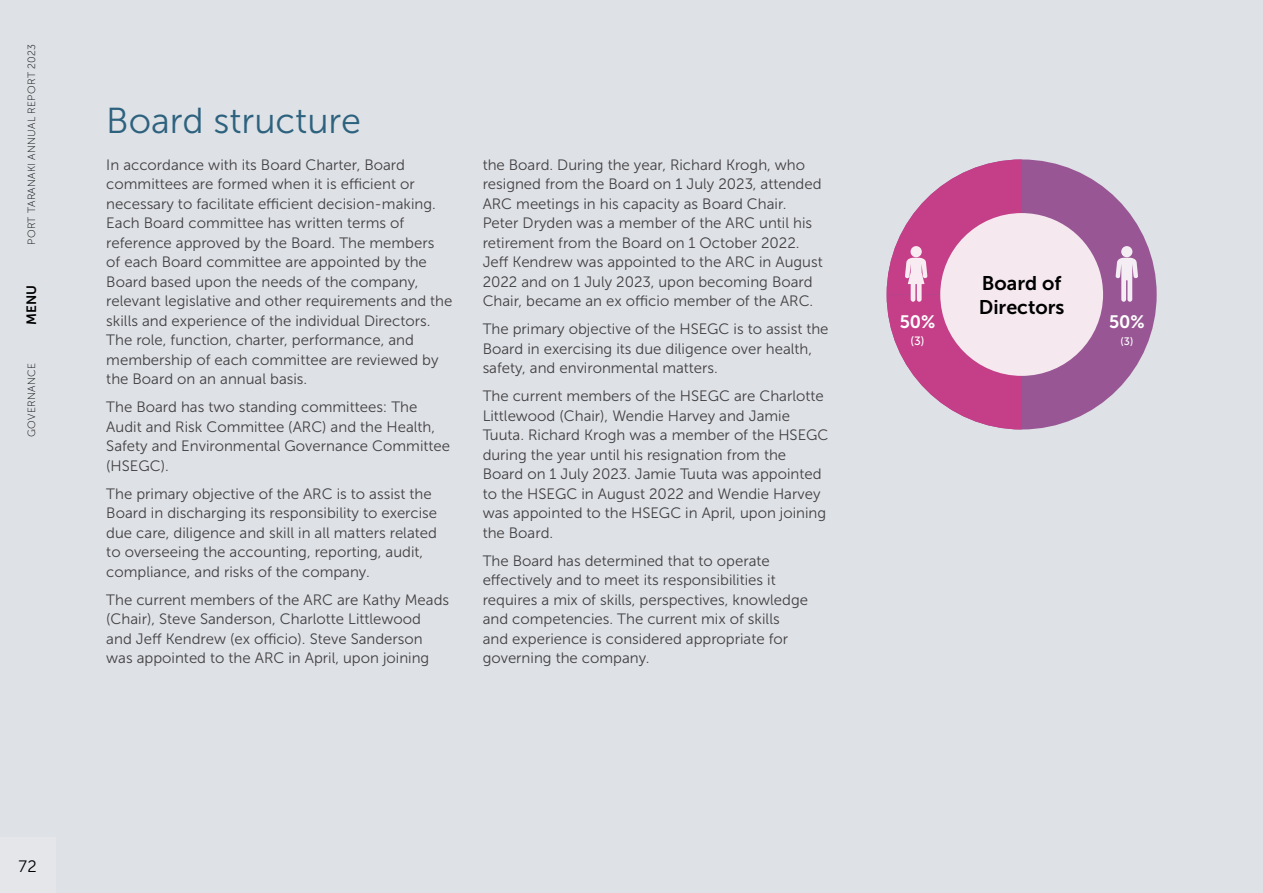
<style>
.page{position:relative;width:1263px;height:893px;background:#dee1e6}
.page>*{position:absolute;margin:0;border:0;box-sizing:border-box;transform-origin:0 0}
.t1{font:36px "Museo Sans 300";color:#2d627e}
.t2{font:19.8px/23.7px "Museo Sans 700";color:#000}
.t3{font:18px "Museo Sans 700";color:#fff}
.t4{font:16.5px "Museo Sans 300";color:#000}
.t5{font:15px/19.5px "Museo Sans 300";color:#414042}
.t6{font:13.5px "Museo Sans 700";color:#000}
.t7{font:12px "Museo Sans 500";color:#fff}
.t8{font:10.8px "Museo Sans 500";color:#fff}
.t9{font:10.5px "Museo Sans 100";letter-spacing:.025em;color:#000}
</style>
<div class="page">
<div style="left:887px;top:159px;width:270px;height:270px;background:#985794;border-radius:50%"></div>
<svg style="left:887px;top:159px;width:216px;height:270px"></svg>
<div style="left:1121px;top:246px;width:11px;height:11px;background:#f4edf4;border-radius:50%"></div>
<svg style="left:1115px;top:258px;width:23px;height:44px"></svg>
<div style="left:0;top:838px;width:55px;height:55px;background:#e4e6ea"></div>
<p class="t9" style="left:26px;top:245px;width:202px;rotate:-90deg">PORT TARANAKI ANNUAL REPORT 2023</p>
<p class="t6" style="left:24px;top:325px;width:42px;rotate:-90deg">MENU</p>
<p class="t9" style="left:26px;top:437px;width:74px;rotate:-90deg">Governance</p>
<h1 class="t1" style="left:106px;top:102px;width:256px">Board structure</h1>
<p class="t5" style="left:106px;top:155px;width:348px">In accordance with its Board Charter, Board committees are formed when it is efficient or necessary to facilitate efficient decision-making.<br>Each Board committee has written terms of reference approved by the Board. The members<br>of each Board committee are appointed by the Board based upon the needs of the company, relevant legislative and other requirements and the skills and experience of the individual Directors.<br>The role, function, charter, performance, and membership of each committee are reviewed by the Board on an annual basis.</p>
<p class="t5" style="left:106px;top:398px;width:345px">The Board has two standing committees: The Audit and Risk Committee (ARC) and the Health, Safety and Environmental Governance Committee (HSEGC).</p>
<p class="t5" style="left:106px;top:484px;width:332px">The primary objective of the ARC is to assist the Board in discharging its responsibility to exercise due care, diligence and skill in all matters related to overseeing the accounting, reporting, audit, compliance, and risks of the company.</p>
<p class="t5" style="left:106px;top:590px;width:344px">The current members of the ARC are Kathy Meads (Chair), Steve Sanderson, Charlotte Littlewood and Jeff Kendrew (ex officio). Steve Sanderson was appointed to the ARC in April, upon joining</p>
<p class="t5" style="left:483px;top:155px;width:342px">the Board. During the year, Richard Krogh, who resigned from the Board on 1 July 2023, attended ARC meetings in his capacity as Board Chair.<br>Peter Dryden was a member of the ARC until his retirement from the Board on 1 October 2022.<br>Jeff Kendrew was appointed to the ARC in August 2022 and on 1 July 2023, upon becoming Board Chair, became an ex officio member of the ARC.</p>
<p class="t5" style="left:483px;top:320px;width:347px">The primary objective of the HSEGC is to assist the<br>Board in exercising its due diligence over health, safety, and environmental matters.</p>
<p class="t5" style="left:483px;top:387px;width:347px">The current members of the HSEGC are Charlotte Littlewood (Chair), Wendie Harvey and Jamie Tuuta. Richard Krogh was a member of the HSEGC during the year until his resignation from the Board on 1 July 2023. Jamie Tuuta was appointed to the HSEGC in August 2022 and Wendie Harvey was appointed to the HSEGC in April, upon joining the Board.</p>
<p class="t5" style="left:483px;top:551px;width:327px">The Board has determined that to operate effectively and to meet its responsibilities it requires a mix of skills, perspectives, knowledge and competencies. The current mix of skills and experience is considered appropriate for governing the company.</p>
<p class="t3" style="left:900px;top:312px;width:37px">50%</p>
<p class="t7" style="left:910px;top:335px;width:16px">(3)</p>
<h2 class="t2" style="left:979px;top:271px;width:87px">Board of<br>Directors</h2>
<p class="t3" style="left:1109px;top:312px;width:37px">50%</p>
<p class="t8" style="left:1121px;top:336px;width:14px">(3)</p>
<p class="t4" style="left:19px;top:857px;width:20px">72</p>
</div>
